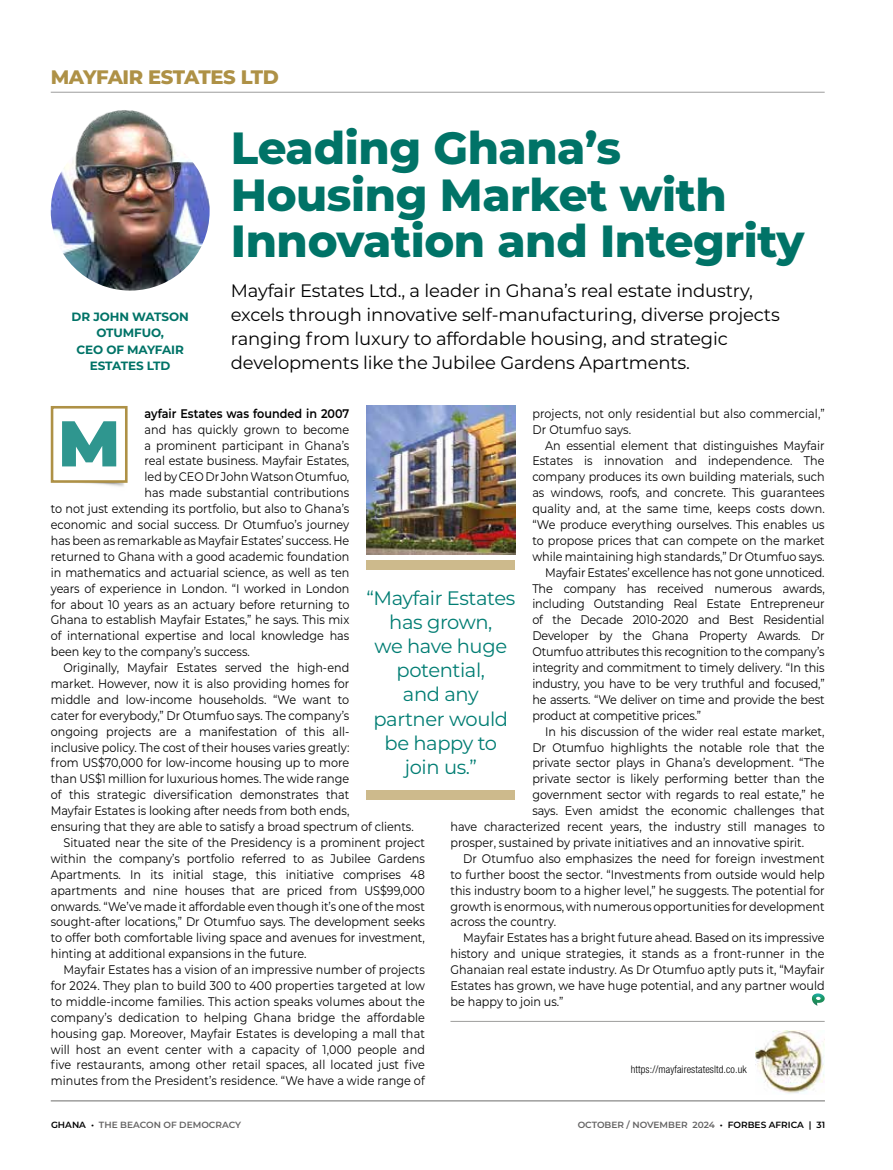
<style>
.page{position:relative;width:893px;height:1170px;background:#fff}
.page>*{position:absolute;margin:0;border:0;box-sizing:border-box;transform-origin:0 0}
.t1{font:900 64.5px "Montserrat";color:#2f968f}
.t2{font:800 45px/46.5px "Montserrat";letter-spacing:-.01em;color:#007367}
.t3{font:19.5px/24px "Montserrat";letter-spacing:-.02em;color:#007d73;text-align:center}
.t4{font:800 19.5px "Montserrat";letter-spacing:-.02em;color:#ae9146}
.t5{font:18px/24px "Montserrat";letter-spacing:-.01em;color:#000}
.t6{font:12.45px/15.9px "Montserrat";color:#000;scale:.9 1}
.t7{font:600 12.45px "Montserrat";color:#000;scale:.9 1}
.t8{font:700 12px/16.5px "Montserrat";letter-spacing:-.01em;color:#007367;text-align:center}
.t9{font:300 condensed 10.5px "Helvetica Neue";letter-spacing:.01em;color:#000}
.t10{font:600 9px "Montserrat";color:#646363}
.s1{color:#000}
</style>
<div class="page">
<hr style="left:51px;top:1099px;width:774px;height:2px;background:#9d9d9c">
<hr style="left:51px;top:92px;width:774px;height:1px;background:#9d9d9c">
<hr style="left:450px;top:1020px;width:375px;height:1px;background:#9d9d9c">
<img style="left:84px;top:483px;width:40px;height:4px">
<div style="left:51px;top:406px;width:77px;height:77px;border:3px solid #ae9146"></div>
<svg style="left:812px;top:993px;width:13px;height:12px"></svg>
<img style="left:51px;top:132px;width:159px;height:158px;border-radius:79px">
<img style="left:51px;top:91px;width:159px;height:120px">
<div style="left:366px;top:560px;width:149px;height:10px;background:#cdba8c"></div>
<div style="left:366px;top:790px;width:149px;height:9px;background:#cdba8c"></div>
<img style="left:366px;top:406px;width:149px;height:149px">
<img style="left:756px;top:1030px;width:69px;height:63px">
<h3 class="t4" style="left:51px;top:63px;width:230px">MAYFAIR ESTATES LTD</h3>
<p class="t8" style="left:72px;top:307px;width:119px">DR JOHN WATSON<br>OTUMFUO,<br>CEO OF MAYFAIR<br>ESTATES LTD</p>
<h2 class="t2" style="left:231px;top:122px;width:575px">Leading Ghana’s<br>Housing Market with<br>Innovation and Integrity</h2>
<p class="t5" style="left:231px;top:277px;width:550px">Mayfair Estates Ltd., a leader in Ghana’s real estate industry, excels through innovative self-manufacturing, diverse projects ranging from luxury to affordable housing, and strategic developments like the Jubilee Gardens Apartments.</p>
<p class="t7" style="left:145px;top:404px;width:229px">ayfair Estates was founded in 2007</p>
<p class="t6" style="left:145px;top:421px;width:229px">and has quickly grown to become</p>
<p class="t6" style="left:145px;top:436px;width:229px">a prominent participant in Ghana’s</p>
<p class="t6" style="left:145px;top:452px;width:229px">real estate business. Mayfair Estates,</p>
<p class="t6" style="left:145px;top:468px;width:229px">led by CEO Dr John Watson Otumfuo,</p>
<p class="t6" style="left:145px;top:484px;width:229px">has made substantial contributions</p>
<p class="t6" style="left:51px;top:500px;width:333px">to not just extending its portfolio, but also to Ghana’s</p>
<p class="t6" style="left:51px;top:516px;width:333px">economic and social success. Dr Otumfuo’s journey</p>
<p class="t6" style="left:51px;top:532px;width:333px">has been as remarkable as Mayfair Estates’ success. He</p>
<p class="t6" style="left:51px;top:548px;width:333px">returned to Ghana with a good academic foundation</p>
<p class="t6" style="left:51px;top:564px;width:333px">in mathematics and actuarial science, as well as ten</p>
<p class="t6" style="left:51px;top:579px;width:333px">years of experience in London. “I worked in London</p>
<p class="t6" style="left:51px;top:595px;width:333px">for about 10 years as an actuary before returning to</p>
<p class="t6" style="left:51px;top:611px;width:333px">Ghana to establish Mayfair Estates,” he says. This mix</p>
<p class="t6" style="left:51px;top:627px;width:333px">of international expertise and local knowledge has</p>
<p class="t6" style="left:51px;top:643px;width:223px">been key to the company’s success.</p>
<p class="t6" style="left:64px;top:659px;width:319px">Originally, Mayfair Estates served the high-end</p>
<p class="t6" style="left:51px;top:675px;width:333px">market. However, now it is also providing homes for</p>
<p class="t6" style="left:51px;top:691px;width:333px">middle and low-income households. “We want to</p>
<p class="t6" style="left:51px;top:707px;width:333px">cater for everybody,” Dr Otumfuo says. The company’s</p>
<p class="t6" style="left:51px;top:722px;width:333px">ongoing projects are a manifestation of this all-</p>
<p class="t6" style="left:51px;top:738px;width:333px">inclusive policy. The cost of their houses varies greatly:</p>
<p class="t6" style="left:51px;top:754px;width:333px">from US$70,000 for low-income housing up to more</p>
<p class="t6" style="left:51px;top:770px;width:333px">than US$1 million for luxurious homes. The wide range</p>
<p class="t6" style="left:51px;top:786px;width:333px">of this strategic diversification demonstrates that</p>
<p class="t6" style="left:51px;top:802px;width:333px">Mayfair Estates is looking after needs from both ends,</p>
<p class="t6" style="left:51px;top:818px;width:405px">ensuring that they are able to satisfy a broad spectrum of clients.</p>
<p class="t6" style="left:64px;top:834px;width:403px">Situated near the site of the Presidency is a prominent project</p>
<p class="t6" style="left:51px;top:850px;width:417px">within the company’s portfolio referred to as Jubilee Gardens</p>
<p class="t6" style="left:51px;top:865px;width:417px">Apartments. In its initial stage, this initiative comprises 48</p>
<p class="t6" style="left:51px;top:881px;width:417px">apartments and nine houses that are priced from US$99,000</p>
<p class="t6" style="left:51px;top:897px;width:417px">onwards. “We’ve made it affordable even though it’s one of the most</p>
<p class="t6" style="left:51px;top:913px;width:417px">sought-after locations,” Dr Otumfuo says. The development seeks</p>
<p class="t6" style="left:51px;top:929px;width:417px">to offer both comfortable living space and avenues for investment,</p>
<p class="t6" style="left:51px;top:945px;width:286px">hinting at additional expansions in the future.</p>
<p class="t6" style="left:64px;top:961px;width:403px">Mayfair Estates has a vision of an impressive number of projects</p>
<p class="t6" style="left:51px;top:977px;width:417px">for 2024. They plan to build 300 to 400 properties targeted at low</p>
<p class="t6" style="left:51px;top:992px;width:417px">to middle-income families. This action speaks volumes about the</p>
<p class="t6" style="left:51px;top:1008px;width:417px">company’s dedication to helping Ghana bridge the affordable</p>
<p class="t6" style="left:51px;top:1024px;width:417px">housing gap. Moreover, Mayfair Estates is developing a mall that</p>
<p class="t6" style="left:51px;top:1040px;width:417px">will host an event center with a capacity of 1,000 people and</p>
<p class="t6" style="left:51px;top:1056px;width:417px">five restaurants, among other retail spaces, all located just five</p>
<p class="t6" style="left:51px;top:1072px;width:417px">minutes from the President’s residence. “We have a wide range of</p>
<p class="t6" style="left:532px;top:405px;width:326px">projects, not only residential but also commercial,”<br>Dr Otumfuo says.</p>
<p class="t6" style="left:545px;top:436px;width:312px">An essential element that distinguishes Mayfair</p>
<p class="t6" style="left:532px;top:452px;width:326px">Estates is innovation and independence. The</p>
<p class="t6" style="left:532px;top:468px;width:326px">company produces its own building materials, such</p>
<p class="t6" style="left:532px;top:484px;width:326px">as windows, roofs, and concrete. This guarantees</p>
<p class="t6" style="left:532px;top:500px;width:326px">quality and, at the same time, keeps costs down.</p>
<p class="t6" style="left:532px;top:516px;width:326px">“We produce everything ourselves. This enables us</p>
<p class="t6" style="left:532px;top:532px;width:326px">to propose prices that can compete on the market</p>
<p class="t6" style="left:532px;top:548px;width:326px">while maintaining high standards,” Dr Otumfuo says.</p>
<p class="t6" style="left:545px;top:564px;width:312px">Mayfair Estates’ excellence has not gone unnoticed.</p>
<p class="t6" style="left:532px;top:579px;width:326px">The company has received numerous awards,</p>
<p class="t6" style="left:532px;top:595px;width:326px">including Outstanding Real Estate Entrepreneur</p>
<p class="t6" style="left:532px;top:611px;width:326px">of the Decade 2010-2020 and Best Residential</p>
<p class="t6" style="left:532px;top:627px;width:326px">Developer by the Ghana Property Awards. Dr</p>
<p class="t6" style="left:532px;top:643px;width:326px">Otumfuo attributes this recognition to the company’s</p>
<p class="t6" style="left:532px;top:659px;width:326px">integrity and commitment to timely delivery. “In this</p>
<p class="t6" style="left:532px;top:675px;width:326px">industry, you have to be very truthful and focused,”</p>
<p class="t6" style="left:532px;top:691px;width:326px">he asserts. “We deliver on time and provide the best</p>
<p class="t6" style="left:532px;top:707px;width:189px">product at competitive prices.”</p>
<p class="t6" style="left:545px;top:722px;width:312px">In his discussion of the wider real estate market,</p>
<p class="t6" style="left:532px;top:738px;width:326px">Dr Otumfuo highlights the notable role that the</p>
<p class="t6" style="left:532px;top:754px;width:326px">private sector plays in Ghana’s development. “The</p>
<p class="t6" style="left:532px;top:770px;width:326px">private sector is likely performing better than the</p>
<p class="t6" style="left:532px;top:786px;width:326px">government sector with regards to real estate,” he</p>
<p class="t6" style="left:532px;top:802px;width:326px">says. Even amidst the economic challenges that</p>
<p class="t6" style="left:450px;top:818px;width:417px">have characterized recent years, the industry still manages to</p>
<p class="t6" style="left:450px;top:834px;width:394px">prosper, sustained by private initiatives and an innovative spirit.</p>
<p class="t6" style="left:463px;top:850px;width:403px">Dr Otumfuo also emphasizes the need for foreign investment</p>
<p class="t6" style="left:450px;top:865px;width:417px">to further boost the sector. “Investments from outside would help</p>
<p class="t6" style="left:450px;top:881px;width:417px">this industry boom to a higher level,” he suggests. The potential for</p>
<p class="t6" style="left:450px;top:897px;width:417px">growth is enormous, with numerous opportunities for development</p>
<p class="t6" style="left:450px;top:913px;width:119px">across the country.</p>
<p class="t6" style="left:463px;top:929px;width:403px">Mayfair Estates has a bright future ahead. Based on its impressive</p>
<p class="t6" style="left:450px;top:945px;width:417px">history and unique strategies, it stands as a front-runner in the</p>
<p class="t6" style="left:450px;top:961px;width:417px">Ghanaian real estate industry. As Dr Otumfuo aptly puts it, “Mayfair</p>
<p class="t6" style="left:450px;top:977px;width:417px">Estates has grown, we have huge potential, and any partner would</p>
<p class="t6" style="left:450px;top:992px;width:127px">be happy to join us.”</p>
<h1 class="t1" style="left:58px;top:395px;width:63px">M</h1>
<h3 class="t3" style="left:366px;top:585px;width:150px">“Mayfair Estates has grown,<br>we have huge potential,<br>and any partner would be happy to join us.”</h3>
<p class="t9" style="left:631px;top:1063px;width:117px">https://mayfairestatesltd.co.uk</p>
<p class="t10" style="left:51px;top:1118px;width:192px"><span class="s1">GHANA •</span> THE BEACON OF DEMOCRACY</p>
<p class="t10" style="left:578px;top:1118px;width:249px">OCTOBER / NOVEMBER 2024 <span class="s1">• FORBES AFRICA | 31</span></p>
</div>
